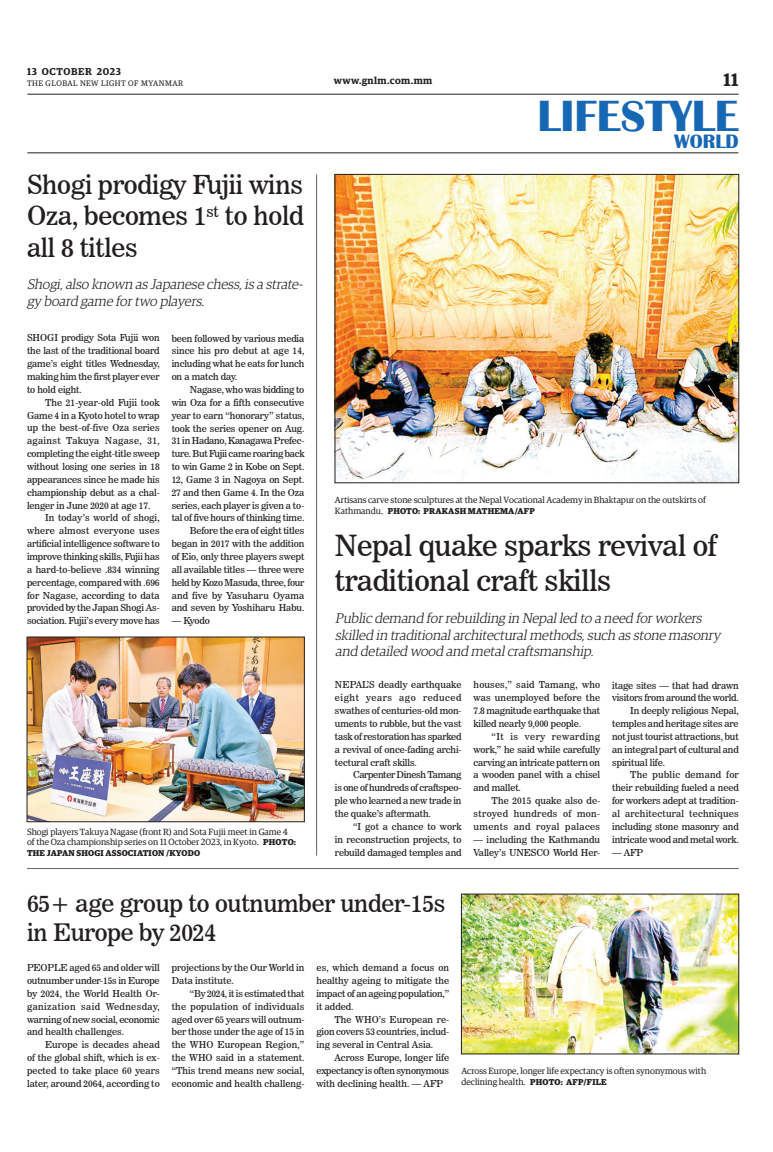
<style>
.page{position:relative;width:773px;height:1152px;background:#fff}
.page>*{position:absolute;margin:0;border:0;box-sizing:border-box;transform-origin:0 0}
.t1{font:700 45px "Britannic";color:#1768b4}
._2_Clm_Head{font:29px/34.8px "News 706 BT Roman C";letter-spacing:-.01em;color:#231f20}
._2_Clm_Head-2{font:26px/31.2px "News 706 BT Roman C";letter-spacing:-.01em;color:#231f20;text-align:justify}
._2_Clm_Head-3{font:24px/28.8px "News 706 BT Roman C";letter-spacing:-.01em;color:#231f20}
.t2{font:700 20px "Britannic";color:#1768b4}
.t3{font:600 18px "Guardian Egyp";color:#231f20}
.t4{font:italic 300 14px/16.8px "Guardian Egyp";letter-spacing:-.005em;color:#231f20}
.t5{font:600 10px "Guardian Egyp";letter-spacing:.04em;color:#231f20}
.t6{font:600 10px "Guardian Egyp";letter-spacing:.06em;color:#231f20}
._2nd_Body{font:9.5px/12.9px "News 706 BT Roman C";letter-spacing:-.01em;color:#231f20;text-align:justify}
.Normal_Para{font:9.5px/12.9px "News 706 BT Roman C";letter-spacing:-.01em;color:#231f20;text-align:justify}
.t7{font:9px/10.8px "Guardian Egyp";color:#231f20}
.t8{font:700 8.5px "Guardian Egyp";letter-spacing:.02em;color:#231f20}
.t9{font:8px "Guardian Egyp";letter-spacing:.06em;color:#231f20}
.s1{font-weight:400;font-size:9px}
.s2{font-weight:700;font-size:8.5px}
</style>
<div class="page">
<hr style="left:27px;top:94px;width:711px;height:1px;background:#231f20">
<hr style="left:27px;top:153px;width:711px;height:1px;background:#231f20">
<img style="left:337px;top:176px;width:399px;height:305px">
<div style="left:335px;top:174px;width:403px;height:309px;border:1px solid #231f20"></div>
<img style="left:29px;top:639px;width:273px;height:181px">
<div style="left:27px;top:637px;width:277px;height:185px;border:1px solid #231f20"></div>
<img style="left:463px;top:896px;width:273px;height:156px">
<hr style="left:27px;top:868px;width:711px;height:1px;background:#231f20">
<hr style="left:316px;top:174px;width:1px;height:682px;background:#231f20">
<p class="t6" style="left:27px;top:64px;width:95px">13 OCTOBER 2023</p>
<p class="t9" style="left:27px;top:78px;width:158px">THE GLOBAL NEW LIGHT OF MYANMAR</p>
<p class="t5" style="left:334px;top:73px;width:100px">www.gnlm.com.mm</p>
<h3 class="t3" style="left:723px;top:67px;width:16px">11</h3>
<h1 class="t1" style="left:537px;top:91px;width:203px">LIFESTYLE</h1>
<h3 class="t2" style="left:674px;top:130px;width:66px">WORLD</h3>
<p class="_2_Clm_Head-2" style="left:27px;top:169px;width:278px">Shogi prodigy Fujii wins Oza, becomes 1<sup>st</sup> to hold all 8 titles</p>
<p class="t4" style="left:27px;top:275px;width:280px">Shogi,also known as Japanese chess,is a strate&shy;gy board game fortwo players.</p>
<p class="Normal_Para" style="left:27px;top:332px;width:134px">SHOGI prodigy Sota Fujii won the last of the traditional board game’s eight titles Wednesday, making him the first player ever to hold eight.</p>
<p class="_2nd_Body" style="left:27px;top:396px;width:134px;text-indent:18px">The 21-year-old Fujii took Game 4 in a Kyoto hotel to wrap up the best-of-five Oza series against Takuya Nagase, 31, completing the eight-title sweep without losing one series in 18 appearances since he made his championship debut as a chal&shy;lenger in June 2020 at age 17.</p>
<p class="_2nd_Body" style="left:27px;top:512px;width:134px;text-indent:18px">In today’s world of shogi, where almost everyone uses artificial intelligence software to improve thinking skills, Fujii has a hard-to-believe .834 winning percentage, compared with .696 for Nagase, according to data provided by the Japan Shogi As&shy;sociation. Fujii’s every move has</p>
<p class="_2nd_Body" style="left:172px;top:332px;width:134px">been followed by various media since his pro debut at age 14, including what he eats for lunch on a match day.</p>
<p class="_2nd_Body" style="left:172px;top:383px;width:134px;text-indent:18px">Nagase, who was bidding to win Oza for a fifth consecutive year to earn “honorary” status, took the series opener on Aug.<br>31 in Hadano, Kanagawa Prefec&shy;ture. But Fujii came roaring back to win Game 2 in Kobe on Sept.<br>12, Game 3 in Nagoya on Sept.<br>27 and then Game 4. In the Oza series, each player is given a to&shy;tal of five hours of thinking time.</p>
<p class="_2nd_Body" style="left:172px;top:524px;width:134px;text-indent:18px">Before the era of eight titles began in 2017 with the addition of Eio, only three players swept all available titles — three were held by Kozo Masuda, three, four and five by Yasuharu Oyama and seven by Yoshiharu Habu.</p>
<p class="_2nd_Body" style="left:172px;top:614px;width:40px">— Kyodo</p>
<p class="t7" style="left:335px;top:494px;width:372px">Artisans carve stone sculptures at the Nepal Vocational Academy in Bhaktapur on the outskirts of</p>
<p class="t8" style="left:335px;top:504px;width:201px"><span class="s1">Kathmandu.</span> PHOTO: PRAKASH MATHEMA/AFP</p>
<p class="_2_Clm_Head" style="left:335px;top:528px;width:383px">Nepal quake sparks revival of traditional craft skills</p>
<p class="t4" style="left:335px;top:609px;width:387px">Public demand forrebuilding in Nepalled to a need forworkers skilled in traditionalarchitecturalmethods,such as stone masonry and detailed wood and metalcraftsmanship.</p>
<p class="Normal_Para" style="left:335px;top:679px;width:128px">NEPAL’S deadly earthquake eight years ago reduced swathes of centuries-old mon&shy;uments to rubble, but the vast task of restoration has sparked a revival of once-fading archi&shy;tectural craft skills.</p>
<p class="_2nd_Body" style="left:335px;top:768px;width:128px;text-indent:18px">Carpenter Dinesh Tamang is one of hundreds of craftspeo&shy;ple who learned a new trade in the quake’s aftermath.</p>
<p class="_2nd_Body" style="left:335px;top:820px;width:128px;text-indent:18px">“I got a chance to work in reconstruction projects, to rebuild damaged temples and</p>
<p class="_2nd_Body" style="left:473px;top:679px;width:128px">houses,” said Tamang, who was unemployed before the 7.8 magnitude earthquake that killed nearly 9,000 people.</p>
<p class="_2nd_Body" style="left:473px;top:730px;width:128px;text-indent:18px">“It is very rewarding work,” he said while carefully carving an intricate pattern on a wooden panel with a chisel and mallet.</p>
<p class="_2nd_Body" style="left:473px;top:794px;width:128px;text-indent:18px">The 2015 quake also de&shy;stroyed hundreds of mon&shy;uments and royal palaces</p>
<p class="_2nd_Body" style="left:473px;top:833px;width:128px">— including the Kathmandu<br>Valley’s UNESCO World Her-</p>
<p class="_2nd_Body" style="left:612px;top:679px;width:128px">itage sites — that had drawn visitors from around the world.</p>
<p class="_2nd_Body" style="left:612px;top:704px;width:128px;text-indent:18px">In deeply religious Nepal, temples and heritage sites are not just tourist attractions, but an integral part of cultural and spiritual life.</p>
<p class="_2nd_Body" style="left:612px;top:769px;width:128px;text-indent:18px">The public demand for their rebuilding fueled a need for workers adept at tradition&shy;al architectural techniques including stone masonry and intricate wood and metal work.</p>
<p class="_2nd_Body" style="left:612px;top:846px;width:32px">— AFP</p>
<p class="t7" style="left:27px;top:826px;width:270px">Shogi players Takuya Nagase (front R) and Sota Fujii meet in Game 4 of the Oza championship series on 11 October 2023, in Kyoto. <span class="s2">PHOTO:</span></p>
<p class="t8" style="left:27px;top:846px;width:174px">THE JAPAN SHOGI ASSOCIATION /KYODO</p>
<p class="_2_Clm_Head-3" style="left:27px;top:889px;width:420px">65+ age group to outnumber under-15s in Europe by 2024</p>
<p class="Normal_Para" style="left:27px;top:961px;width:134px">PEOPLE aged 65 and older will outnumber under-15s in Europe by 2024, the World Health Or&shy;ganization said Wednesday, warning of new social, economic and health challenges.</p>
<p class="_2nd_Body" style="left:27px;top:1038px;width:134px;text-indent:18px">Europe is decades ahead of the global shift, which is ex&shy;pected to take place 60 years later, around 2064, according to</p>
<p class="_2nd_Body" style="left:172px;top:961px;width:134px">projections by the Our World in<br>Data institute.</p>
<p class="_2nd_Body" style="left:172px;top:987px;width:134px;text-indent:18px">“By 2024, it is estimated that the population of individuals aged over 65 years will outnum&shy;ber those under the age of 15 in the WHO European Region,” the WHO said in a statement. “This trend means new social, economic and health challeng-</p>
<p class="_2nd_Body" style="left:316px;top:961px;width:134px">es, which demand a focus on healthy ageing to mitigate the impact of an ageing population,” it added.</p>
<p class="_2nd_Body" style="left:316px;top:1013px;width:134px;text-indent:18px">The WHO’s European re&shy;gion covers 53 countries, includ&shy;ing several in Central Asia.</p>
<p class="_2nd_Body" style="left:316px;top:1051px;width:134px;text-indent:18px">Across Europe, longer life expectancy is often synonymous with declining health. — AFP</p>
<p class="t7" style="left:461px;top:1065px;width:246px">Across Europe, longer life expectancy is often synonymous with declining health. <span class="s2">PHOTO: AFP/FILE</span></p>
</div>
